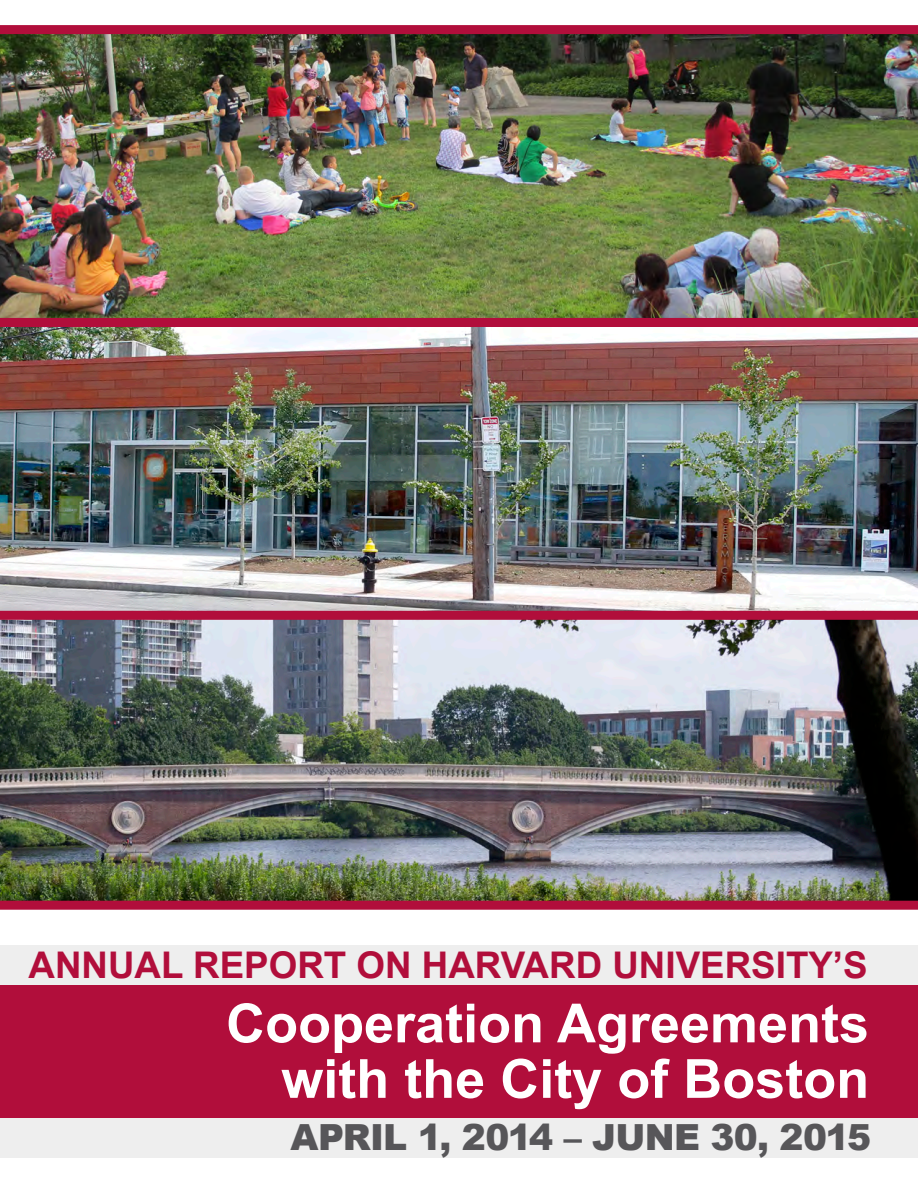
<style>
.page{position:relative;width:918px;height:1188px;background:#fff}
.page>*{position:absolute;margin:0;border:0;box-sizing:border-box;transform-origin:0 0}
.t1{font:700 54px/55.5px "Arial";color:#fff;text-align:right}
.t2{font:700 36.75px "Arial";color:#b10e3b}
.t3{font:900 36px "Arial";letter-spacing:-.025em;color:#575659}
</style>
<div class="page">
<img style="left:0;top:620px;width:918px;height:290px">
<img style="left:0;top:327px;width:918px;height:293px">
<img style="left:0;top:25px;width:918px;height:302px">
<div style="left:0;top:945px;width:918px;height:213px;background:#eee"></div>
<div style="left:0;top:985px;width:918px;height:133px;background:#b10e3b"></div>
<p class="t2" style="left:29px;top:941px;width:841px">ANNUAL REPORT ON HARVARD UNIVERSITY’S</p>
<p class="t1" style="left:226px;top:997px;width:645px">Cooperation Agreements with the City of Boston</p>
<p class="t3" style="left:291px;top:1111px;width:582px">APRIL 1, 2014 – JUNE 30, 2015</p>
</div>
